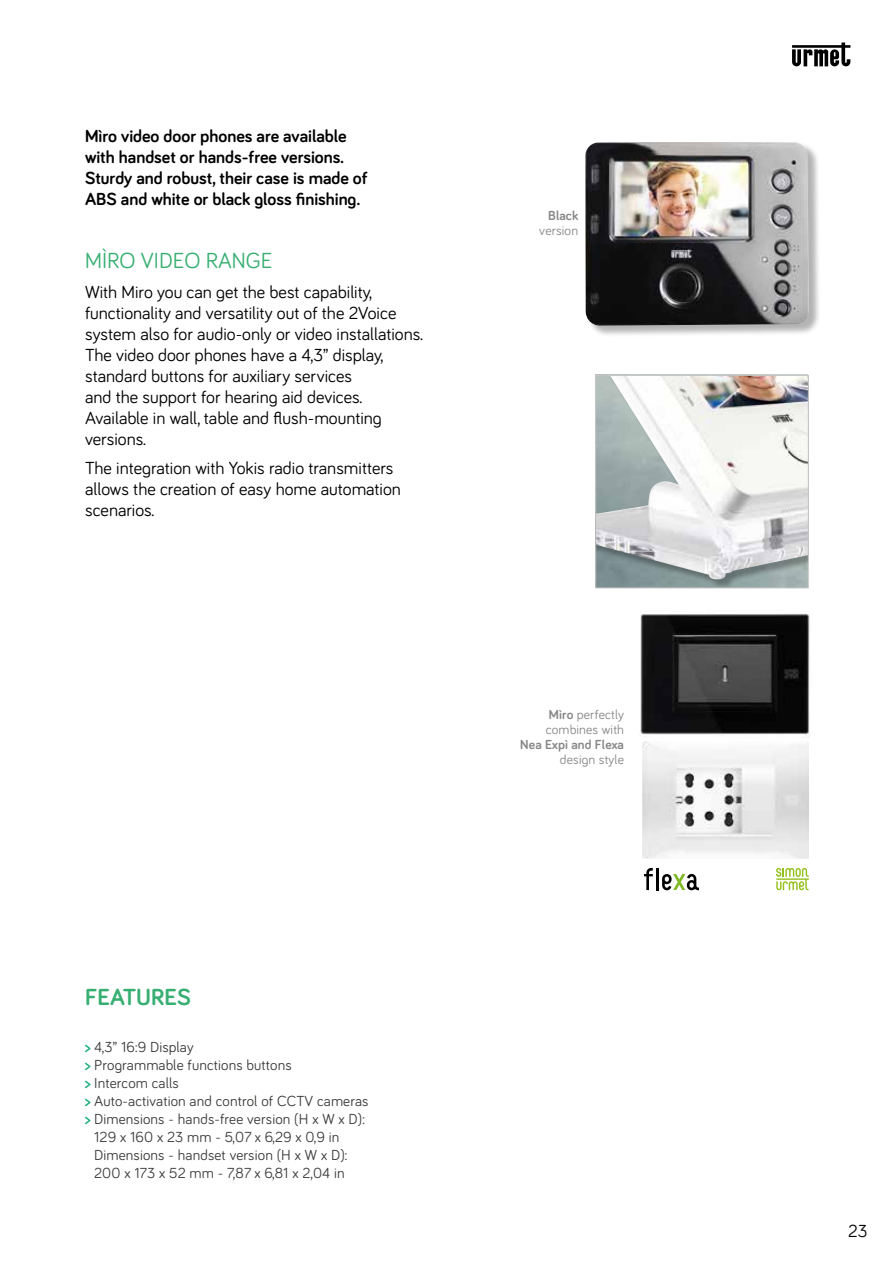
<style>
.page{position:relative;width:893px;height:1263px;background:#fff}
.page>*{position:absolute;margin:0;border:0;box-sizing:border-box;transform-origin:0 0}
.t1{font:700 24px "Bariol";color:#38af72}
.t2{font:22.5px "Bariol";color:#38af72}
.t3{font:18px/21px "Bariol";color:#000}
.t4{font:700 18px/21px "Bariol";color:#000}
.t5{font:15px "Bariol";letter-spacing:.01em;color:#3c3c3b}
.t6{font:13.5px/15px "Bariol";letter-spacing:.01em;color:#878787}
.t7{font:700 13.5px "Bariol";letter-spacing:.01em;color:#878787}
.s1{font-weight:700;color:#15ab74}
.s2{font-weight:700}
</style>
<div class="page">
<div style="left:596px;top:375px;width:212px;height:213px;background:#000;opacity:.3"></div>
<img style="left:597px;top:377px;width:210px;height:202px">
<div style="left:595px;top:375px;width:214px;height:213px;border:1px solid #c6c6c6"></div>
<img style="left:643px;top:741px;width:166px;height:117px">
<hr style="left:656px;top:868px;width:3px;height:22px;background:#000">
<svg style="left:644px;top:868px;width:9px;height:22px"></svg>
<svg style="left:662px;top:874px;width:37px;height:16px"></svg>
<svg style="left:776px;top:868px;width:33px;height:22px"></svg>
<div style="left:586px;top:143px;width:235px;height:195px;background:#000;opacity:.3"></div>
<img style="left:585px;top:142px;width:224px;height:184px">
<img style="left:640px;top:613px;width:170px;height:122px">
<svg style="left:792px;top:43px;width:58px;height:23px"></svg>
<p class="t4" style="left:85px;top:125px;width:284px">Mìro video door phones are available with handset or hands-free versions.<br>Sturdy and robust, their case is made of ABS and white or black gloss finishing.</p>
<p class="t2" style="left:85px;top:245px;width:189px">MÌRO VIDEO RANGE</p>
<p class="t3" style="left:85px;top:280px;width:339px">With Miro you can get the best capability, functionality and versatility out of the 2Voice system also for audio-only or video installations.<br>The video door phones have a 4,3” display, standard buttons for auxiliary services<br>and the support for hearing aid devices.<br>Available in wall, table and flush-mounting versions.</p>
<p class="t3" style="left:85px;top:457px;width:317px">The integration with Yokis radio transmitters allows the creation of easy home automation scenarios.</p>
<h1 class="t1" style="left:85px;top:981px;width:107px">FEATURES</h1>
<p class="t5" style="left:85px;top:1036px;width:110px"><span class="s1">&gt;</span> 4,3” 16:9 Display</p>
<p class="t5" style="left:85px;top:1054px;width:208px"><span class="s1">&gt;</span> Programmable functions buttons</p>
<p class="t5" style="left:85px;top:1072px;width:95px"><span class="s1">&gt;</span> Intercom calls</p>
<p class="t5" style="left:85px;top:1090px;width:285px"><span class="s1">&gt;</span> Auto-activation and control of CCTV cameras</p>
<p class="t5" style="left:85px;top:1108px;width:281px"><span class="s1">&gt;</span> Dimensions - hands-free version (H x W x D):</p>
<p class="t5" style="left:94px;top:1126px;width:247px">129 x 160 x 23 mm - 5,07 x 6,29 x 0,9 in</p>
<p class="t5" style="left:94px;top:1144px;width:255px">Dimensions - handset version (H x W x D):</p>
<p class="t5" style="left:94px;top:1162px;width:252px">200 x 173 x 52 mm - 7,87 x 6,81 x 2,04 in</p>
<p class="t7" style="left:548px;top:206px;width:31px">Black</p>
<p class="t6" style="left:539px;top:223px;width:40px">version</p>
<p class="t6" style="left:546px;top:706px;width:80px"><span class="s2">Mìro</span> perfectly combines with</p>
<p class="t7" style="left:520px;top:735px;width:105px">Nea Expì and Flexa</p>
<p class="t6" style="left:560px;top:751px;width:66px">design style</p>
<p class="t3" style="left:848px;top:1220px;width:21px">23</p>
</div>
